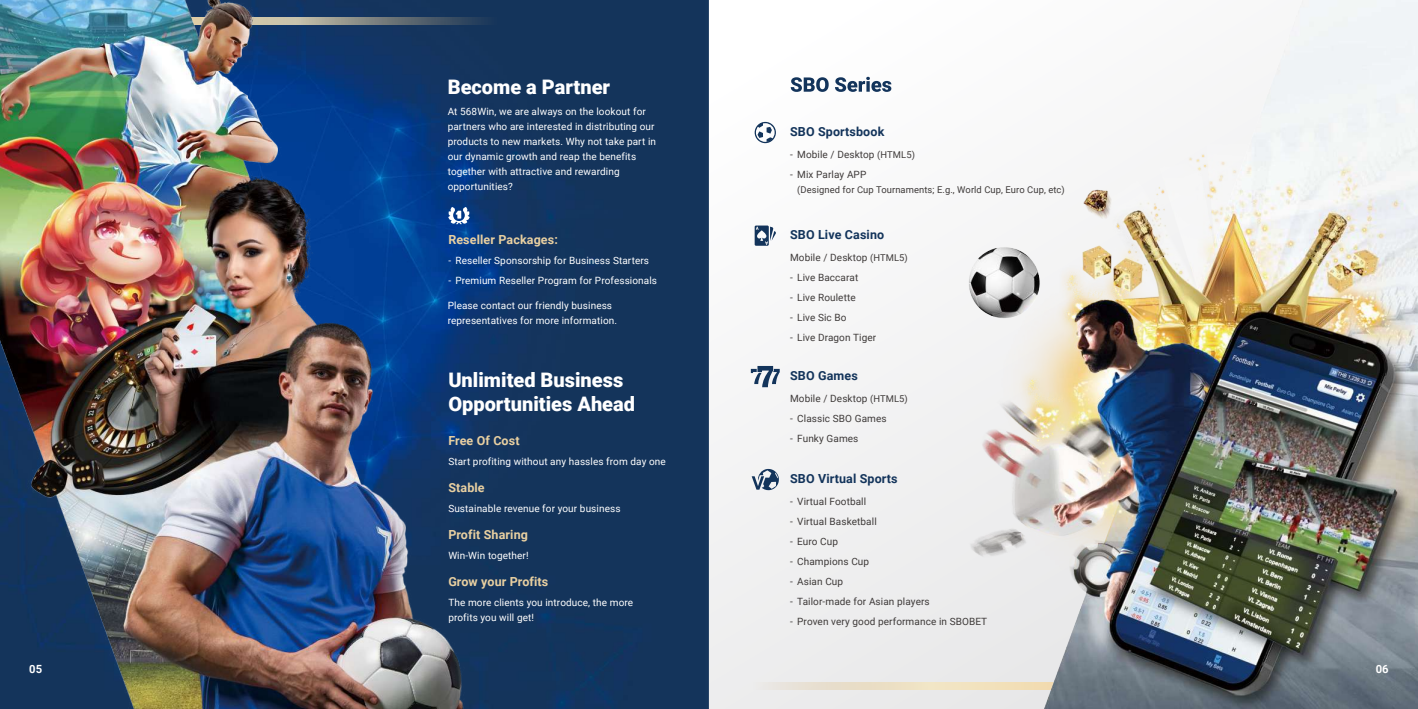
<style>
.page{position:relative;width:1418px;height:709px;background:#fff}
.page>*{position:absolute;margin:0;border:0;box-sizing:border-box;transform-origin:0 0}
.t1{font:900 20px/24px "Roboto";color:#fff}
.t2{font:700 12.5px "Roboto";letter-spacing:.01em;color:#e9d0a1}
.t3{font:700 12.5px "Roboto";letter-spacing:.01em;color:#13345b}
.t4{font:700 11.25px "Roboto";color:#fff}
.t5{font:10px/15px "Roboto";letter-spacing:.01em;color:#fff}
.t6{font:10px "Roboto";letter-spacing:.01em;color:#3e3a39}
.t7{font:9.38px "Roboto";letter-spacing:.01em;color:#3e3a39}
.s1{font-size:9.38px}
</style>
<div class="page">
<div style="left:709px;top:0;width:708px;height:709px;background:#f6f6f7"></div>
<svg style="left:756px;top:682px;width:197px;height:7px"></svg>
<img style="left:0;top:0;width:709px;height:709px">
<svg style="left:448px;top:207px;width:21px;height:17px"></svg>
<svg style="left:790px;top:77px;width:38px;height:15px"></svg>
<svg style="left:835px;top:77px;width:56px;height:15px"></svg>
<svg style="left:754px;top:122px;width:22px;height:21px"></svg>
<svg style="left:750px;top:366px;width:29px;height:21px"></svg>
<svg style="left:751px;top:468px;width:28px;height:22px"></svg>
<svg style="left:754px;top:225px;width:22px;height:21px"></svg>
<img style="left:953px;top:150px;width:464px;height:559px">
<h1 class="t1" style="left:448px;top:74px;width:164px">Become a Partner</h1>
<p class="t5" style="left:448px;top:104px;width:210px">At 568Win, we are always on the lookout for partners who are interested in distributing our products to new markets. Why not take part in our dynamic growth and reap the benefits together with attractive and rewarding opportunities?</p>
<p class="t2" style="left:448px;top:231px;width:111px">Reseller Packages:</p>
<p class="t5" style="left:448px;top:253px;width:202px">- Reseller Sponsorship for Business Starters</p>
<p class="t5" style="left:448px;top:273px;width:210px">- Premium Reseller Program for Professionals</p>
<p class="t5" style="left:448px;top:297px;width:171px">Please contact our friendly business representatives for more information.</p>
<h1 class="t1" style="left:448px;top:367px;width:188px">Unlimited Business<br>Opportunities Ahead</h1>
<p class="t2" style="left:448px;top:432px;width:73px">Free Of Cost</p>
<p class="t5" style="left:448px;top:453px;width:219px">Start profiting without any hassles from day one</p>
<p class="t2" style="left:448px;top:479px;width:38px">Stable</p>
<p class="t5" style="left:448px;top:500px;width:174px">Sustainable revenue for your business</p>
<p class="t2" style="left:448px;top:526px;width:81px">Profit Sharing</p>
<p class="t5" style="left:448px;top:547px;width:82px">Win-Win together!</p>
<p class="t2" style="left:448px;top:573px;width:102px">Grow your Profits</p>
<p class="t5" style="left:448px;top:594px;width:186px">The more clients you introduce, the more profits you will get!</p>
<p class="t3" style="left:790px;top:123px;width:96px">SBO Sportsbook</p>
<p class="t6" style="left:790px;top:147px;width:126px">- Mobile / Desktop <span class="s1">(HTML5)</span></p>
<p class="t6" style="left:790px;top:167px;width:78px">- Mix Parlay APP</p>
<p class="t7" style="left:797px;top:183px;width:269px">(Designed for Cup Tournaments; E.g., World Cup, Euro Cup, etc)</p>
<p class="t3" style="left:790px;top:226px;width:96px">SBO Live Casino</p>
<p class="t6" style="left:790px;top:250px;width:119px">Mobile / Desktop <span class="s1">(HTML5)</span></p>
<p class="t6" style="left:790px;top:270px;width:70px">- Live Baccarat</p>
<p class="t6" style="left:790px;top:290px;width:67px">- Live Roulette</p>
<p class="t6" style="left:790px;top:310px;width:58px">- Live Sic Bo</p>
<p class="t6" style="left:790px;top:330px;width:88px">- Live Dragon Tiger</p>
<p class="t3" style="left:790px;top:367px;width:69px">SBO Games</p>
<p class="t6" style="left:790px;top:391px;width:119px">Mobile / Desktop <span class="s1">(HTML5)</span></p>
<p class="t6" style="left:790px;top:411px;width:98px">- Classic SBO Games</p>
<p class="t6" style="left:790px;top:431px;width:70px">- Funky Games</p>
<p class="t3" style="left:790px;top:470px;width:109px">SBO Virtual Sports</p>
<p class="t6" style="left:790px;top:494px;width:78px">- Virtual Football</p>
<p class="t6" style="left:790px;top:514px;width:88px">- Virtual Basketball</p>
<p class="t6" style="left:790px;top:534px;width:49px">- Euro Cup</p>
<p class="t6" style="left:790px;top:554px;width:81px">- Champions Cup</p>
<p class="t6" style="left:790px;top:574px;width:55px">- Asian Cup</p>
<p class="t6" style="left:790px;top:594px;width:141px">- Tailor-made for Asian players</p>
<p class="t6" style="left:790px;top:614px;width:199px">- Proven very good performance in SBOBET</p>
<p class="t4" style="left:29px;top:661px;width:15px">05</p>
<p class="t4" style="left:1375px;top:661px;width:15px">06</p>
</div>
